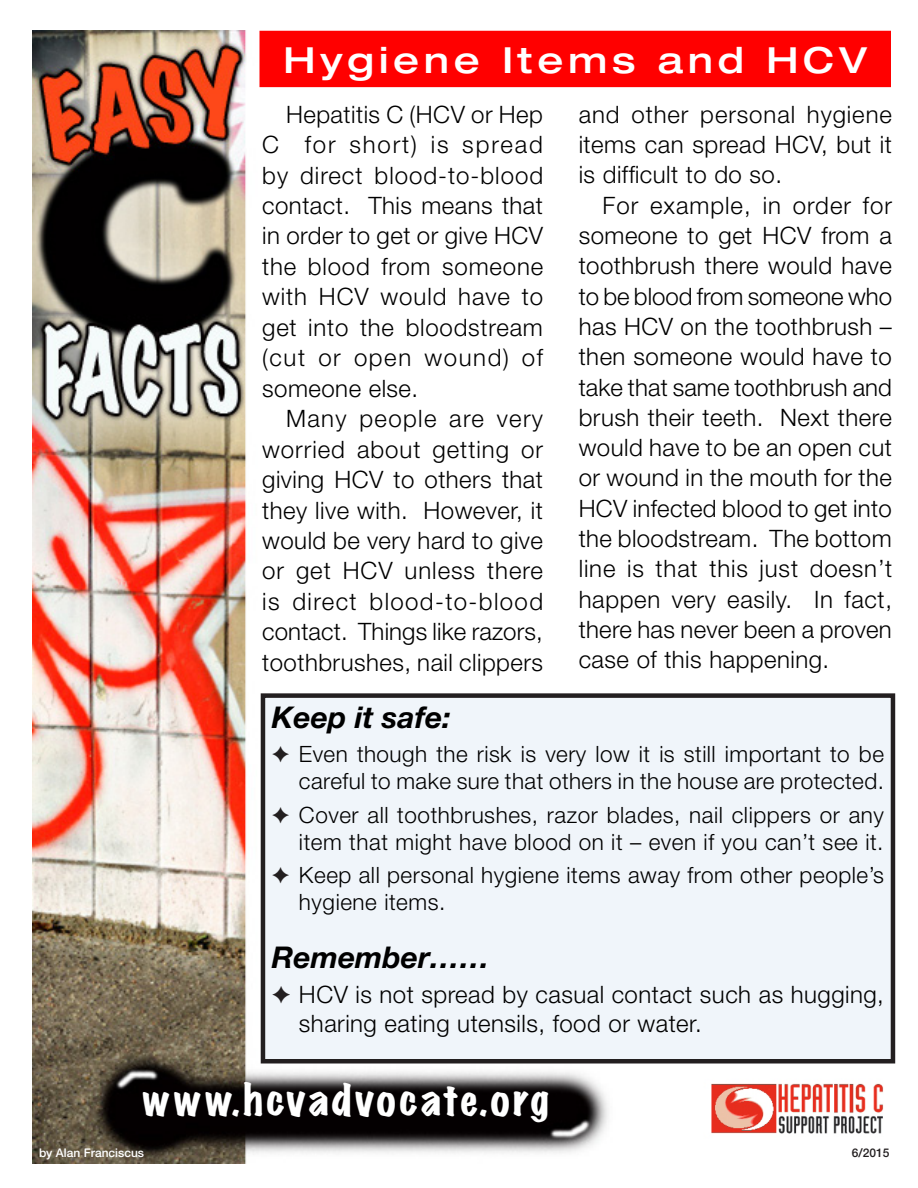
<style>
.page{position:relative;width:918px;height:1188px;background:#fff}
.page>*{position:absolute;margin:0;border:0;box-sizing:border-box;transform-origin:0 0}
.t1{font:expanded 39px "Marker Felt";letter-spacing:.075em;color:#fff}
.Body_Text{font:500 expanded 36px "Helvetica Neue";letter-spacing:.135em;color:#fff}
.t2{font:italic 700 30px "Helvetica Neue";color:#000}
.t3{font:300 24px/30.5px "Helvetica Neue";letter-spacing:.02em;color:#000;text-align:justify}
.t4{font:300 22.5px/27px "Helvetica Neue";letter-spacing:.025em;color:#000;text-align:right}
.t5{font:500 12px "Helvetica Neue";color:#fff}
.t6{font:500 12px "Helvetica Neue";color:#231f20}
.s1{color:#231f20}
</style>
<div class="page">
<img style="left:32px;top:30px;width:859px;height:1133px">
<div style="left:260px;top:32px;width:630px;height:54px;background:#f00"></div>
<div style="left:260px;top:31px;width:631px;height:56px;border:2px solid #f00"></div>
<img style="left:704px;top:1079px;width:187px;height:59px">
<div style="left:263px;top:696px;width:630px;height:365px;background:#f0f5fa"></div>
<div style="left:261px;top:693px;width:634px;height:371px;border:4px solid #231f20"></div>
<p class="Body_Text" style="left:284px;top:38px;width:585px">Hygiene Items and HCV</p>
<p class="t3" style="left:262px;top:98px;width:283px;text-indent:24px">Hepatitis C (HCV or Hep C for short) is spread by direct blood-to-blood contact. This means that in order to get or give HCV the blood from someone with HCV would have to get into the bloodstream (cut or open wound) of someone else.</p>
<p class="t3" style="left:262px;top:403px;width:282px;text-indent:24px">Many people are very worried about getting or giving HCV to others that they live with. However, it would be very hard to give or get HCV unless there is direct blood-to-blood contact. Things like razors, toothbrushes, nail clippers</p>
<p class="t2" style="left:272px;top:699px;width:180px">Keep it safe:</p>
<p class="t4" style="left:272px;top:740px;width:614px"><span class="s1">✦</span> Even though the risk is very low it is still important to be careful to make sure that others in the house are protected.</p>
<p class="t4" style="left:272px;top:801px;width:613px"><span class="s1">✦</span> Cover all toothbrushes, razor blades, nail clippers or any item that might have blood on it – even if you can’t see it.</p>
<p class="t4" style="left:299px;top:861px;width:587px;text-align:left;text-indent:-27px"><span class="s1">✦</span> Keep all personal hygiene items away from other people’s hygiene items.</p>
<p class="t2" style="left:272px;top:939px;width:219px">Remember……</p>
<p class="t3" style="left:299px;top:980px;width:587px;line-height:28.8px;text-indent:-27px"><span class="s1">✦</span> HCV is not spread by casual contact such as hugging, sharing eating utensils, food or water.</p>
<p class="t3" style="left:579px;top:99px;width:315px">and other personal hygiene items can spread HCV, but it is difficult to do so.</p>
<p class="t3" style="left:579px;top:190px;width:315px;text-indent:24px">For example, in order for someone to get HCV from a toothbrush there would have to be blood from someone who has HCV on the toothbrush – then someone would have to take that same toothbrush and brush their teeth. Next there would have to be an open cut or wound in the mouth for the HCV infected blood to get into the bloodstream. The bottom line is that this just doesn’t happen very easily. In fact, there has never been a proven case of this happening.</p>
<p class="t1" style="left:142px;top:1072px;width:408px">www.hcvadvocate.org</p>
<p class="t5" style="left:39px;top:1145px;width:107px">by Alan Franciscus</p>
<p class="t6" style="left:852px;top:1145px;width:39px">6/2015</p>
</div>
